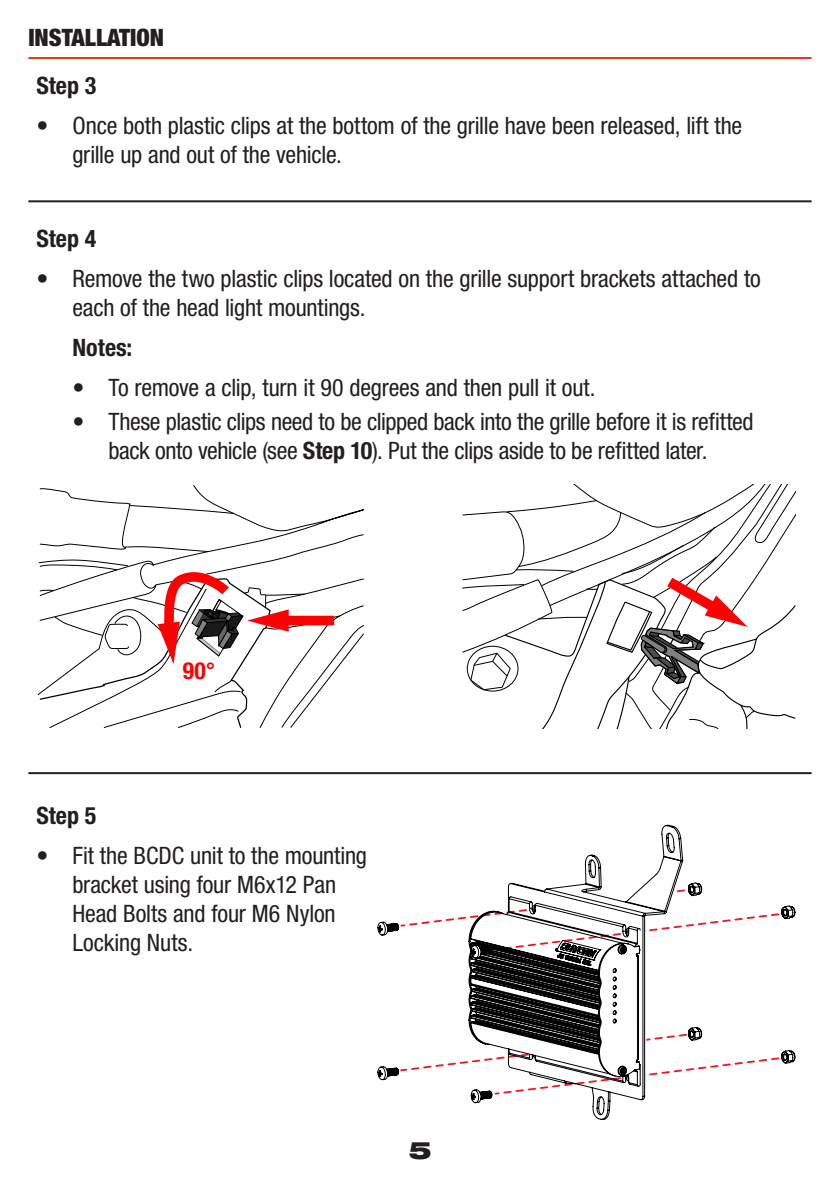
<style>
.page{position:relative;width:840px;height:1191px;background:#fff}
.page>*{position:absolute;margin:0;border:0;box-sizing:border-box;transform-origin:0 0}
.t1{font:condensed 24px/28.8px "Helvetica Neue LT Std";letter-spacing:-.01em;color:#231f20}
.t2{font:900 condensed 24px "Helvetica Neue LT Std";color:#231f20}
.SubHeadings{font:700 condensed 24px "Helvetica Neue LT Std";color:#231f20}
.Install_Step_Text{font:700 condensed 24px "Helvetica Neue LT Std";color:#231f20}
.step{font:700 condensed 24px "Helvetica Neue LT Std";color:#231f20}
.t3{font:900 expanded 24px "Helvetica Neue LT Std";color:#231f20}
.t4{font:700 condensed 23.6px "Helvetica Neue LT Std";color:#f00}
.s1{font-weight:700}
</style>
<div class="page">
<hr style="left:28px;top:57px;width:783px;height:2px;background:#ee3123">
<hr style="left:28px;top:772px;width:392px;height:2px;background:#231f20">
<hr style="left:420px;top:772px;width:391px;height:2px;background:#231f20">
<hr style="left:28px;top:200px;width:392px;height:2px;background:#231f20">
<hr style="left:420px;top:200px;width:391px;height:2px;background:#231f20">
<hr style="left:839px;top:825px;width:1px;height:294px;background:#c0c0c0">
<hr style="left:377px;top:1190px;width:417px;height:1px;background:#c0c0c0">
<svg style="left:377px;top:825px;width:417px;height:294px"></svg>
<svg style="left:37px;top:485px;width:327px;height:243px"></svg>
<svg style="left:462px;top:484px;width:332px;height:244px"></svg>
<p class="t2" style="left:28px;top:22px;width:137px">INSTALLATION</p>
<p class="SubHeadings" style="left:36px;top:71px;width:61px">Step 3</p>
<p class="t1" style="left:72px;top:111px;width:671px;text-indent:-36px">• Once both plastic clips at the bottom of the grille have been released, lift the grille up and out of the vehicle.</p>
<p class="step" style="left:36px;top:224px;width:61px">Step 4</p>
<p class="t1" style="left:72px;top:264px;width:689px;text-indent:-36px">• Remove the two plastic clips located on the grille support brackets attached to each of the head light mountings.</p>
<p class="Install_Step_Text" style="left:72px;top:333px;width:61px">Notes:</p>
<p class="t1" style="left:72px;top:373px;width:524px">• To remove a clip, turn it 90 degrees and then pull it out.</p>
<p class="t1" style="left:72px;top:407px;width:682px;text-align:center">• These plastic clips need to be clipped back into the grille before it is refitted back onto vehicle (see <span class="s1">Step 10</span>). Put the clips aside to be refitted later.</p>
<p class="t4" style="left:183px;top:656px;width:34px">90°</p>
<p class="SubHeadings" style="left:36px;top:801px;width:61px">Step 5</p>
<p class="t1" style="left:72px;top:841px;width:296px;text-indent:-36px">• Fit the BCDC unit to the mounting bracket using four M6x12 Pan<br>Head Bolts and four M6 Nylon<br>Locking Nuts.</p>
<p class="t3" style="left:408px;top:1135px;width:25px">5</p>
</div>
